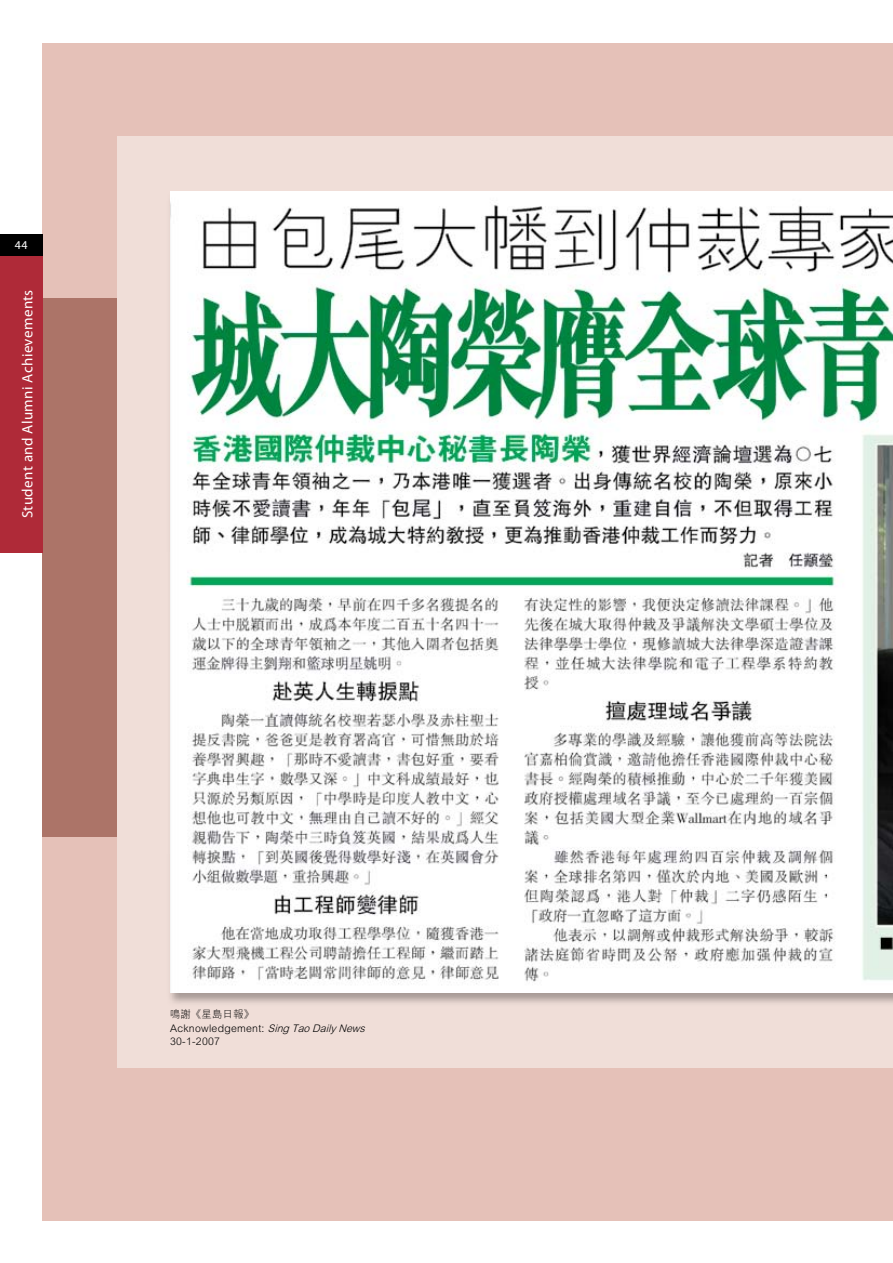
<style>
.page{position:relative;width:893px;height:1263px;background:#fff}
.page>*{position:absolute;margin:0;border:0;box-sizing:border-box;transform-origin:0 0}
.t1{font:15px "Myriad Pro";letter-spacing:.025em;color:#fff}
.t2{font:12px "Myriad Pro";color:#fff}
.t3{font:300 10.5px/13.5px "M Hei HK";letter-spacing:.025em;color:#000}
.s1{font-style:italic}
</style>
<div class="page">
<div style="left:43px;top:43px;width:850px;height:1177px;background:#e5c1b8"></div>
<div style="left:43px;top:298px;width:236px;height:538px;background:#ac7468"></div>
<div style="left:118px;top:136px;width:775px;height:931px;background:#f0ded8"></div>
<img style="left:170px;top:992px;width:723px;height:11px">
<img style="left:170px;top:191px;width:723px;height:801px">
<div style="left:0;top:255px;width:43px;height:298px;background:#af2a38"></div>
<div style="left:0;top:234px;width:43px;height:21px;background:#000"></div>
<p class="t2" style="left:15px;top:238px;width:14px">44</p>
<h1 class="t1" style="left:19px;top:518px;width:230px;rotate:-90deg">Student and Alumni Achievements</h1>
<p class="t3" style="left:170px;top:1007px;width:199px">鳴謝《星島日報》<br>Acknowledgement: <span class="s1">Sing Tao Daily News<br></span>30-1-2007</p>
</div>
